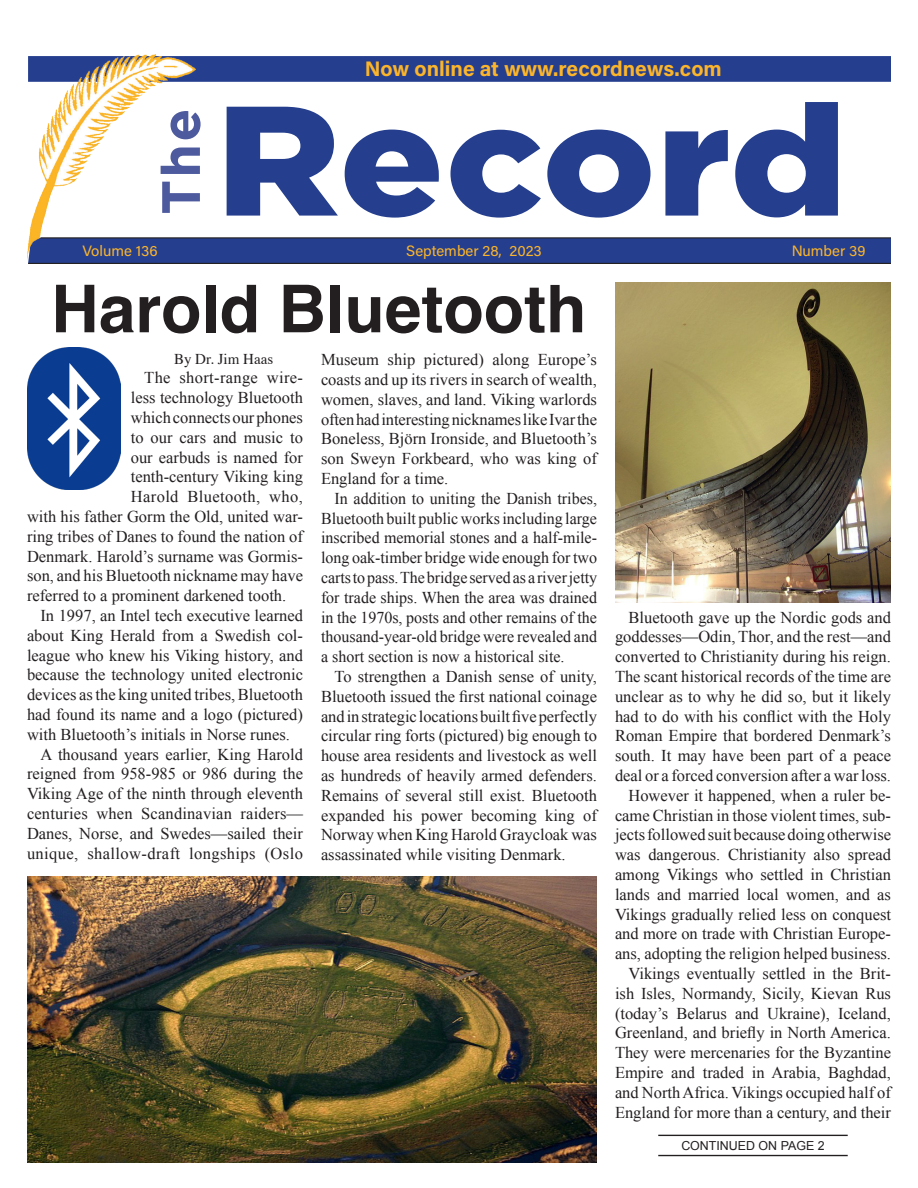
<style>
.page{position:relative;width:918px;height:1188px;background:#fff}
.page>*{position:absolute;margin:0;border:0;box-sizing:border-box;transform-origin:0 0}
.t1{font:900 155.55px "Gotham";letter-spacing:-.005em;color:#253f8e;scale:1.11 1}
.t2{font:700 66px "Helvetica";color:#231f20}
.t3{font:700 53.85px "Gotham";color:#4d5a9e}
.Plain_Text{font:700 21px "Acumin Pro";color:#fcb52a}
.t4{font:16.5px/19.8px "Times New Roman";color:#231f20;text-align:justify}
.t5{font:16.5px "Times New Roman";letter-spacing:.025em;color:#231f20}
.t6{font:16.5px "Times New Roman";letter-spacing:.02em;color:#231f20}
.Plain_Text-2{font:15px "Acumin Pro";color:#fcb52a}
.t7{font:15px "Times";color:#231f20}
.Continued_on_Pg{font:12.45px "Arial";color:#231f20}
</style>
<div class="page">
<hr style="left:658px;top:1135px;width:190px;height:1px;background:#231f20">
<hr style="left:658px;top:1155px;width:190px;height:1px;background:#231f20">
<div style="left:28px;top:56px;width:863px;height:26px;background:#253f8e"></div>
<svg style="left:195px;top:238px;width:696px;height:25px;background:#243e8b"></svg>
<img style="left:27px;top:54px;width:168px;height:209px">
<hr style="left:40px;top:237px;width:851px;height:1px;background:#231f20">
<hr style="left:28px;top:263px;width:863px;height:1px;background:#231f20">
<img style="left:27px;top:348px;width:93px;height:142px">
<img style="left:615px;top:283px;width:276px;height:320px">
<img style="left:28px;top:877px;width:568px;height:285px">
<p class="t3" style="left:145px;top:215px;width:108px;rotate:-90deg">The</p>
<p class="Plain_Text-2" style="left:82px;top:240px;width:77px">Volume 136</p>
<p class="Plain_Text" style="left:365px;top:54px;width:358px">Now online at www.recordnews.com</p>
<p class="t1" style="left:216px;top:53px;width:570px">Record</p>
<p class="Plain_Text-2" style="left:406px;top:240px;width:137px">September 28, 2023</p>
<p class="Plain_Text-2" style="left:792px;top:240px;width:75px">Number 39</p>
<p class="t2" style="left:51px;top:269px;width:537px">Harold Bluetooth</p>
<p class="t4" style="left:321px;top:350px;width:278px">Museum ship pictured) along Europe’s coasts and up its rivers in search of wealth, women, slaves, and land. Viking warlords often had interesting nicknames like Ivar the Boneless, Björn Ironside, and Bluetooth’s son Sweyn Forkbeard, who was king of England for a time.</p>
<p class="t4" style="left:321px;top:488px;width:278px;text-indent:14px">In addition to uniting the Danish tribes, Bluetooth built public works including large inscribed memorial stones and a half-mile&shy;long oak-timber bridge wide enough for two carts to pass. The bridge served as a river jetty for trade ships. When the area was drained in the 1970s, posts and other remains of the thousand-year-old bridge were revealed and a short section is now a historical site.</p>
<p class="t4" style="left:321px;top:666px;width:278px;text-indent:14px">To strengthen a Danish sense of unity, Bluetooth issued the first national coinage and in strategic locations built five perfectly circular ring forts (pictured) big enough to house area residents and livestock as well as hundreds of heavily armed defenders.<br>Remains of several still exist. Bluetooth expanded his power becoming king of Norway when King Harold Graycloak was assassinated while visiting Denmark.</p>
<p class="t7" style="left:174px;top:344px;width:101px">By Dr. Jim Haas</p>
<p class="t6" style="left:144px;top:367px;width:160px">The short-range wire-</p>
<p class="t4" style="left:131px;top:387px;width:174px">less technology Bluetooth</p>
<p class="t4" style="left:131px;top:407px;width:174px">which connects our phones</p>
<p class="t4" style="left:131px;top:427px;width:174px">to our cars and music to</p>
<p class="t4" style="left:131px;top:447px;width:174px">our earbuds is named for</p>
<p class="t4" style="left:131px;top:467px;width:174px">tenth-century Viking king</p>
<p class="t5" style="left:131px;top:485px;width:174px">Harold Bluetooth, who,</p>
<p class="t4" style="left:27px;top:506px;width:277px">with his father Gorm the Old, united war-</p>
<p class="t4" style="left:27px;top:526px;width:277px">ring tribes of Danes to found the nation of</p>
<p class="t4" style="left:27px;top:546px;width:277px">Denmark. Harold’s surname was Gormis-</p>
<p class="t4" style="left:27px;top:566px;width:278px">son, and his Bluetooth nickname may have</p>
<p class="t4" style="left:27px;top:585px;width:261px">referred to a prominent darkened tooth.</p>
<p class="t4" style="left:27px;top:605px;width:278px;text-indent:14px">In 1997, an Intel tech executive learned about King Herald from a Swedish col&shy;league who knew his Viking history, and because the technology united electronic devices as the king united tribes, Bluetooth had found its name and a logo (pictured) with Bluetooth’s initials in Norse runes.</p>
<p class="t4" style="left:27px;top:744px;width:278px;text-indent:14px">A thousand years earlier, King Harold reigned from 958-985 or 986 during the Viking Age of the ninth through eleventh centuries when Scandinavian raiders— Danes, Norse, and Swedes—sailed their unique, shallow-draft longships (Oslo</p>
<p class="t4" style="left:615px;top:607px;width:278px;text-indent:14px">Bluetooth gave up the Nordic gods and goddesses—Odin, Thor, and the rest—and converted to Christianity during his reign.<br>The scant historical records of the time are unclear as to why he did so, but it likely had to do with his conflict with the Holy Roman Empire that bordered Denmark’s south. It may have been part of a peace deal or a forced conversion after a war loss.</p>
<p class="t4" style="left:615px;top:785px;width:278px;text-indent:14px">However it happened, when a ruler be&shy;came Christian in those violent times, sub&shy;jects followed suit because doing otherwise was dangerous. Christianity also spread among Vikings who settled in Christian lands and married local women, and as Vikings gradually relied less on conquest and more on trade with Christian Europe&shy;ans, adopting the religion helped business.</p>
<p class="t4" style="left:615px;top:963px;width:278px;text-indent:14px">Vikings eventually settled in the Brit&shy;ish Isles, Normandy, Sicily, Kievan Rus (today’s Belarus and Ukraine), Iceland, Greenland, and briefly in North America.<br>They were mercenaries for the Byzantine Empire and traded in Arabia, Baghdad, and North Africa. Vikings occupied half of England for more than a century, and their</p>
<p class="Continued_on_Pg" style="left:681px;top:1137px;width:145px">CONTINUED ON PAGE 2</p>
</div>
